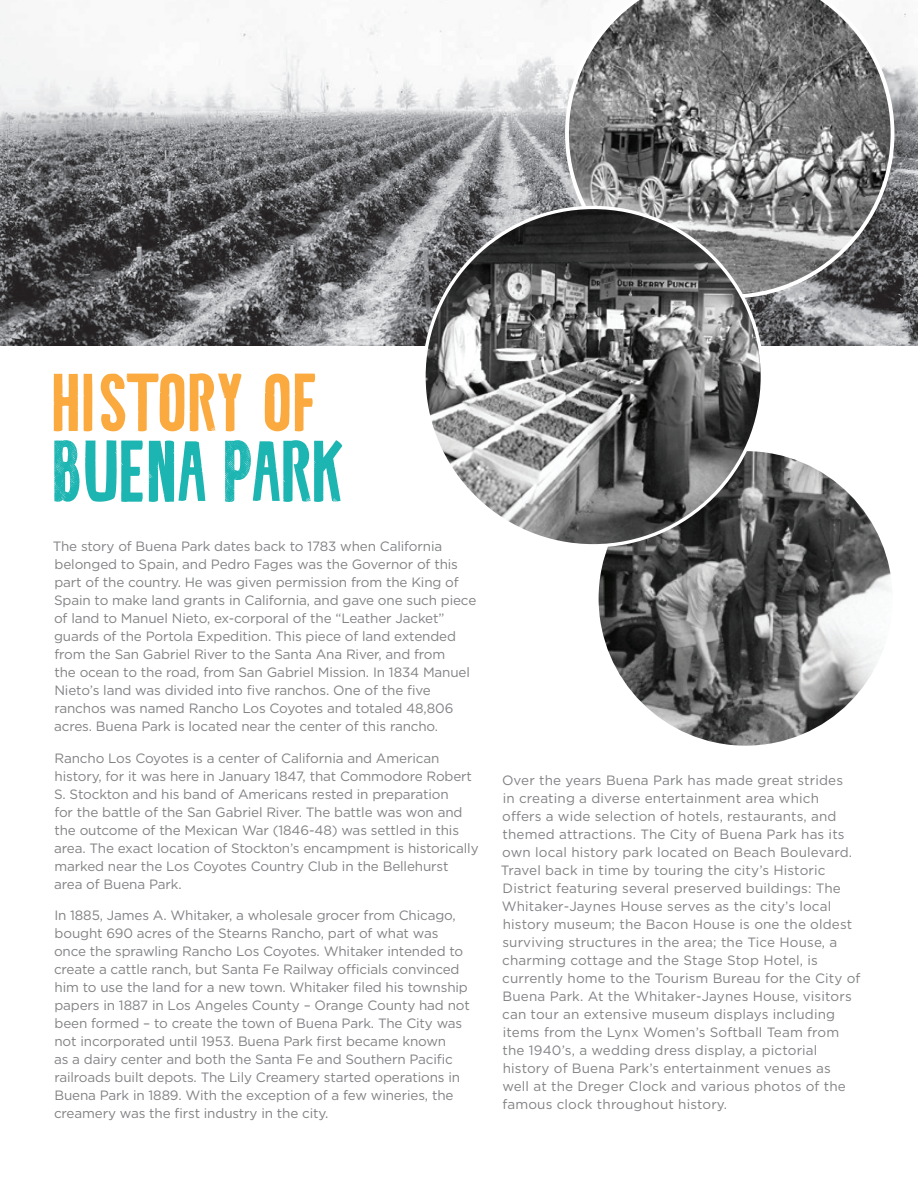
<style>
.page{position:relative;width:918px;height:1188px;background:#fff}
.page>*{position:absolute;margin:0;border:0;box-sizing:border-box;transform-origin:0 0}
.t1{font:76.5px "Cotte VMF";color:#1db5b2}
.t2{font:72px "Cotte VMF";letter-spacing:.015em;color:#faaa3f}
.t3{font:13.5px/18px "Gotham";letter-spacing:-.01em;color:#818285}
.t4{font:13.5px/18px "Gotham";letter-spacing:.01em;color:#818285}
</style>
<div class="page">
<img style="left:0;top:0;width:918px;height:346px">
<svg style="left:565px;top:0;width:329px;height:298px;background:#868787"></svg>
<img style="left:597px;top:449px;width:297px;height:298px;border-radius:149px">
<img style="left:424px;top:207px;width:338px;height:339px;border-radius:169px">
<h2 class="t2" style="left:54px;top:372px;width:271px">HISTORY OF</h2>
<h1 class="t1" style="left:54px;top:439px;width:292px">BUENA PARK</h1>
<p class="t3" style="left:53px;top:537px;width:425px">The story of Buena Park dates back to 1783 when California belonged to Spain, and Pedro Fages was the Governor of this part of the country. He was given permission from the King of Spain to make land grants in California, and gave one such piece of land to Manuel Nieto, ex-corporal of the “Leather Jacket” guards of the Portola Expedition. This piece of land extended from the San Gabriel River to the Santa Ana River, and from<br>the ocean to the road, from San Gabriel Mission. In 1834 Manuel Nieto’s land was divided into five ranchos. One of the five ranchos was named Rancho Los Coyotes and totaled 48,806 acres. Buena Park is located near the center of this rancho.</p>
<p class="t3" style="left:54px;top:749px;width:426px">Rancho Los Coyotes is a center of California and American history, for it was here in January 1847, that Commodore Robert S. Stockton and his band of Americans rested in preparation<br>for the battle of the San Gabriel River. The battle was won and the outcome of the Mexican War (1846-48) was settled in this area. The exact location of Stockton’s encampment is historically marked near the Los Coyotes Country Club in the Bellehurst area of Buena Park.</p>
<p class="t3" style="left:54px;top:906px;width:417px">In 1885, James A. Whitaker, a wholesale grocer from Chicago, bought 690 acres of the Stearns Rancho, part of what was once the sprawling Rancho Los Coyotes. Whitaker intended to create a cattle ranch, but Santa Fe Railway officials convinced him to use the land for a new town. Whitaker filed his township papers in 1887 in Los Angeles County – Orange County had not been formed – to create the town of Buena Park. The City was not incorporated until 1953. Buena Park first became known<br>as a dairy center and both the Santa Fe and Southern Pacific railroads built depots. The Lily Creamery started operations in Buena Park in 1889. With the exception of a few wineries, the creamery was the first industry in the city.</p>
<p class="t4" style="left:501px;top:771px;width:361px">Over the years Buena Park has made great strides<br>in creating a diverse entertainment area which<br>offers a wide selection of hotels, restaurants, and themed attractions. The City of Buena Park has its own local history park located on Beach Boulevard.<br>Travel back in time by touring the city’s Historic District featuring several preserved buildings: The Whitaker-Jaynes House serves as the city’s local history museum; the Bacon House is one the oldest surviving structures in the area; the Tice House, a charming cottage and the Stage Stop Hotel, is currently home to the Tourism Bureau for the City of Buena Park. At the Whitaker-Jaynes House, visitors can tour an extensive museum displays including items from the Lynx Women’s Softball Team from the 1940’s, a wedding dress display, a pictorial history of Buena Park’s entertainment venues as<br>well at the Dreger Clock and various photos of the famous clock throughout history.</p>
</div>
